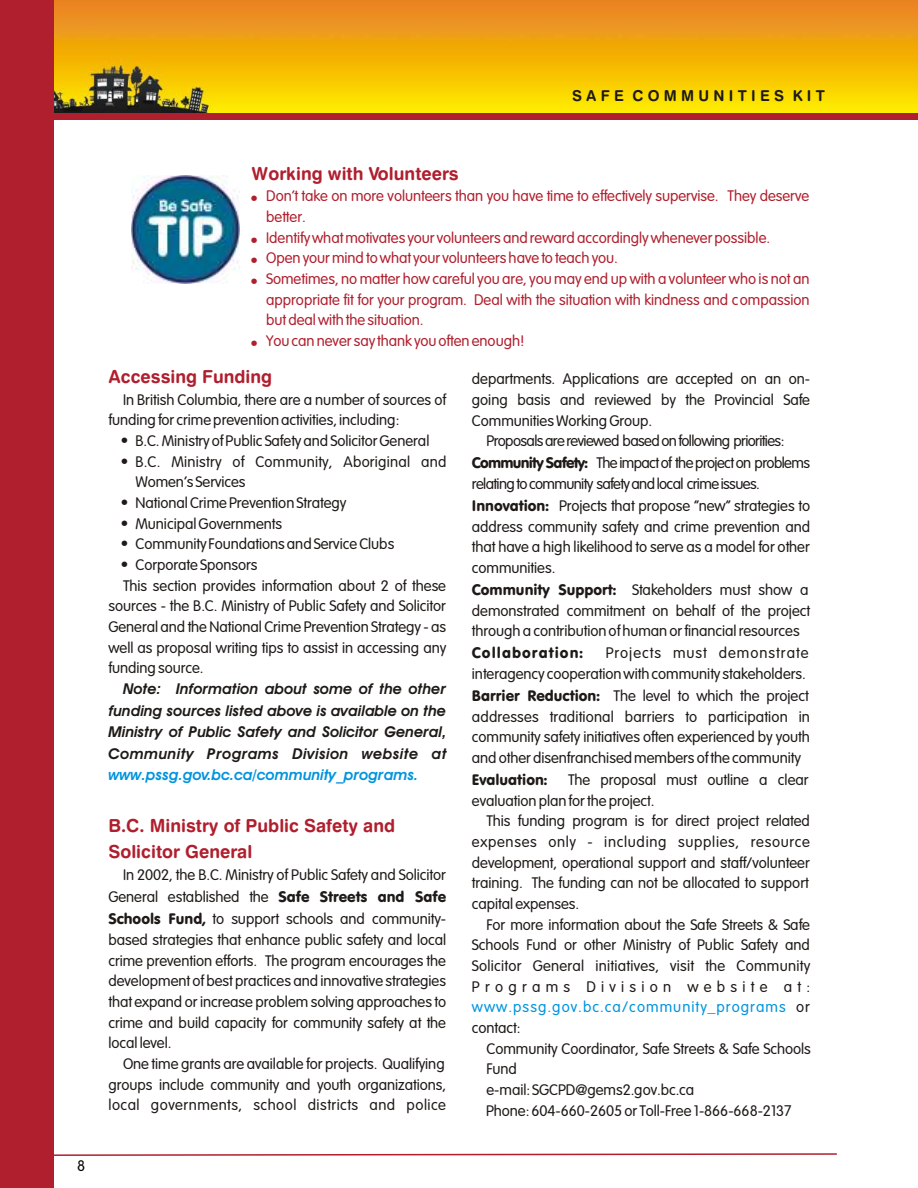
<style>
.page{position:relative;width:918px;height:1188px;background:#fff}
.page>*{position:absolute;margin:0;border:0;box-sizing:border-box;transform-origin:0 0}
.t1{font:18px/26.4px "Swis 721 Bd Rnd BT";color:#b01f2e}
.t2{font:15px/21px "VAG Rounded Lt";color:#1f1a17}
.t3{font:15px/20.7px "VAG Rounded Lt";color:#b01f2e}
.t4{font:italic 700 15px/21.5px "Avant Garde Bk BT";letter-spacing:.025em;color:#1f1a17;text-align:justify}
.t5{font:15px "VAG Rounded Lt";letter-spacing:-.04em;color:#1f1a17}
.t6{font:15px "VAG Rounded Lt";letter-spacing:.02em;color:#1f1a17}
.t7{font:italic 700 15px "Avant Garde Bk BT";color:#0094de}
.t8{font:15px "VAG Rounded Lt";letter-spacing:.075em;color:#0094de}
.t9{font:15px "VAG Rounded Lt";letter-spacing:.355em;color:#1f1a17}
.t10{font:15px "Swis 721 Bd Rnd BT";letter-spacing:.285em;color:#1f1a17}
.t11{font:15px "VAG Rounded BT";letter-spacing:.07em;color:#1f1a17}
.t12{font:15px "VAG Rounded BT";color:#1f1a17}
.t13{font:15px "VAG Rounded Lt";color:#000}
.s1{font-family:"VAG Rounded BT"}
</style>
<div class="page">
<img style="left:54px;top:0;width:864px;height:114px">
<div style="left:0;top:0;width:54px;height:1188px;background:#b01f2e"></div>
<div style="left:51px;top:114px;width:867px;height:6px;background:#b01f2e"></div>
<svg style="left:54px;top:1153px;width:783px;height:3px"></svg>
<img style="left:132px;top:175px;width:108px;height:108px">
<p class="t10" style="left:572px;top:90px;width:254px">SAFE COMMUNITIES KIT</p>
<p class="t13" style="left:77px;top:1159px;width:10px">8</p>
<p class="t1" style="left:252px;top:162px;width:209px">Working with Volunteers</p>
<p class="t3" style="left:266px;top:187px;width:545px">Don't take on more volunteers than you have time to effectively supervise. They deserve better.<br>Identify what motivates your volunteers and reward accordingly whenever possible.<br>Open your mind to what your volunteers have to teach you.<br>Sometimes, no matter how careful you are, you may end up with a volunteer who is not an appropriate fit for your program. Deal with the situation with kindness and compassion but deal with the situation.<br>You can never say thank you often enough!</p>
<p class="t1" style="left:108px;top:365px;width:165px">Accessing Funding</p>
<p class="t2" style="left:472px;top:370px;width:340px">departments. Applications are accepted on an on-</p>
<p class="t2" style="left:472px;top:390px;width:340px">going basis and reviewed by the Provincial Safe</p>
<p class="t2" style="left:472px;top:411px;width:182px">Communities Working Group.</p>
<p class="t5" style="left:487px;top:435px;width:299px">Proposals are reviewed based on following priorities:</p>
<p class="t5" style="left:472px;top:456px;width:340px"><span class="s1">Community Safety:</span> The impact of the project on problems</p>
<p class="t5" style="left:472px;top:477px;width:289px">relating to community safety and local crime issues.</p>
<p class="t2" style="left:472px;top:496px;width:340px"><span class="s1">Innovation:</span> Projects that propose “new” strategies to</p>
<p class="t2" style="left:472px;top:517px;width:340px">address community safety and crime prevention and</p>
<p class="t2" style="left:472px;top:538px;width:339px">that have a high likelihood to serve as a model for other</p>
<p class="t2" style="left:472px;top:558px;width:85px">communities.</p>
<p class="t2" style="left:472px;top:580px;width:338px"><span class="s1">Community Support:</span> Stakeholders must show a</p>
<p class="t2" style="left:472px;top:601px;width:340px">demonstrated commitment on behalf of the project</p>
<p class="t2" style="left:472px;top:622px;width:329px">through a contribution of human or financial resources</p>
<p class="t11" style="left:472px;top:647px;width:113px">Collaboration:</p>
<p class="t2" style="left:108px;top:390px;width:339px;text-indent:15px">In British Columbia, there are a number of sources of funding for crime prevention activities, including:</p>
<p class="t2" style="left:135px;top:431px;width:295px">B.C. Ministry of Public Safety and Solicitor General</p>
<p class="t6" style="left:135px;top:455px;width:313px">B.C. Ministry of Community, Aboriginal and</p>
<p class="t2" style="left:135px;top:473px;width:112px">Women's Services</p>
<p class="t2" style="left:135px;top:493px;width:212px">National Crime Prevention Strategy</p>
<p class="t2" style="left:135px;top:514px;width:148px">Municipal Governments</p>
<p class="t2" style="left:135px;top:535px;width:260px">Community Foundations and Service Clubs</p>
<p class="t2" style="left:135px;top:555px;width:124px">Corporate Sponsors</p>
<p class="t2" style="left:123px;top:576px;width:325px">This section provides information about 2 of these</p>
<p class="t2" style="left:108px;top:597px;width:339px">sources - the B.C. Ministry of Public Safety and Solicitor</p>
<p class="t2" style="left:108px;top:617px;width:339px">General and the National Crime Prevention Strategy - as</p>
<p class="t2" style="left:108px;top:638px;width:339px">well as proposal writing tips to assist in accessing any</p>
<p class="t2" style="left:108px;top:659px;width:97px">funding source.</p>
<p class="t4" style="left:108px;top:680px;width:340px;text-indent:15px">Note: Information about some of the other funding sources listed above is available on the Ministry of Public Safety and Solicitor General, Community Programs Division website at</p>
<p class="t2" style="left:472px;top:644px;width:340px;text-indent:134px">Projects must demonstrate interagency cooperation with community stakeholders.<br><span class="s1">Barrier Reduction:</span> The level to which the project addresses traditional barriers to participation in community safety initiatives often experienced by youth and other disenfranchised members of the community</p>
<p class="t12" style="left:472px;top:774px;width:77px">Evaluation:</p>
<p class="t7" style="left:108px;top:769px;width:311px">www.pssg.gov.bc.ca/community_programs.</p>
<p class="t2" style="left:472px;top:770px;width:338px;text-indent:96px">The proposal must outline a clear evaluation plan for the project.</p>
<p class="t2" style="left:472px;top:812px;width:340px;text-align:justify;text-indent:15px">This funding program is for direct project related expenses only - including supplies, resource development, operational support and staff/volunteer training. The funding can not be allocated to support capital expenses.</p>
<p class="t2" style="left:487px;top:915px;width:325px">For more information about the Safe Streets &amp; Safe</p>
<p class="t2" style="left:472px;top:936px;width:339px">Schools Fund or other Ministry of Public Safety and</p>
<p class="t6" style="left:472px;top:960px;width:340px">Solicitor General initiatives, visit the Community</p>
<p class="t9" style="left:472px;top:980px;width:340px">Programs Division website at:</p>
<p class="t2" style="left:796px;top:998px;width:15px">or</p>
<p class="t2" style="left:472px;top:1018px;width:50px">contact:</p>
<p class="t2" style="left:487px;top:1039px;width:326px">Community Coordinator, Safe Streets &amp; Safe Schools</p>
<p class="t2" style="left:486px;top:1060px;width:32px">Fund</p>
<p class="t2" style="left:487px;top:1080px;width:209px">e-mail: SGCPD@gems2.gov.bc.ca</p>
<p class="t2" style="left:486px;top:1101px;width:307px">Phone: 604-660-2605 or Toll-Free 1-866-668-2137</p>
<p class="t1" style="left:108px;top:814px;width:288px">B.C. Ministry of Public Safety and<br>Solicitor General</p>
<p class="t2" style="left:108px;top:866px;width:339px;text-align:justify;text-indent:15px">In 2002, the B.C. Ministry of Public Safety and Solicitor General established the <span class="s1">Safe Streets and Safe Schools Fund,</span> to support schools and community&shy;based strategies that enhance public safety and local crime prevention efforts. The program encourages the development of best practices and innovative strategies that expand or increase problem solving approaches to crime and build capacity for community safety at the local level.</p>
<p class="t2" style="left:108px;top:1054px;width:339px;text-align:justify;text-indent:15px">One time grants are available for projects. Qualifying groups include community and youth organizations, local governments, school districts and police</p>
<p class="t8" style="left:472px;top:1001px;width:315px">www.pssg.gov.bc.ca/community_programs</p>
</div>
